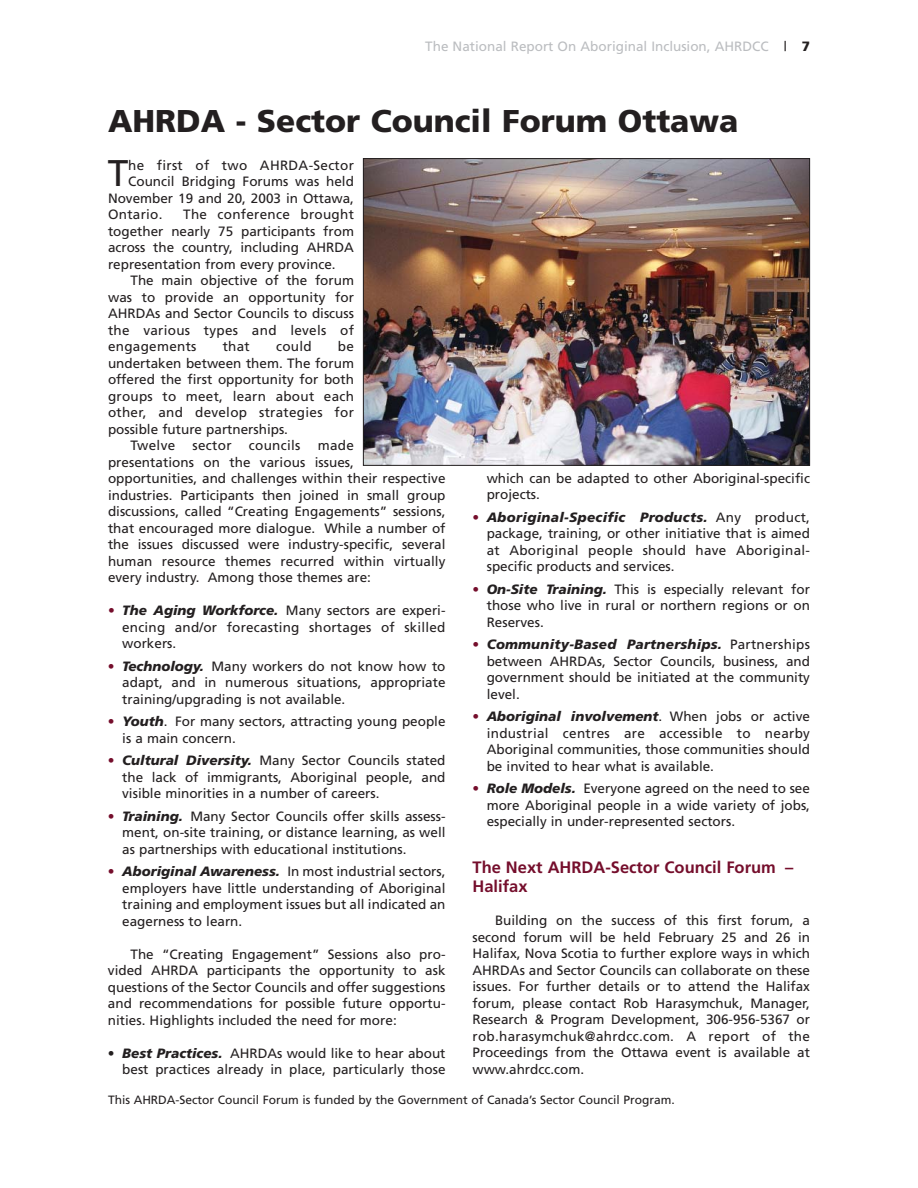
<style>
.page{position:relative;width:918px;height:1188px;background:#fff}
.page>*{position:absolute;margin:0;border:0;box-sizing:border-box;transform-origin:0 0}
.t1{font:37.2px "Frutiger";color:#231f20}
.t2{font:900 31.5px "Frutiger";color:#231f20}
.t3{font:700 16.5px/19.5px "Frutiger";color:#750e2c}
.t4{font:13.5px/16.5px "Frutiger";color:#231f20;text-align:justify}
.t5{font:13.5px "Frutiger";letter-spacing:.02em;color:#231f20}
.t6{font:13.5px "Frutiger";color:#bbbdc0}
.t7{font:12px "Frutiger";color:#231f20}
.s1{color:#231f20}
.s2{font-weight:900;color:#231f20}
.s3{color:#750e2c}
.s4{font-weight:900;font-style:italic}
</style>
<div class="page">
<img style="left:365px;top:160px;width:443px;height:304px">
<div style="left:363px;top:158px;width:447px;height:308px;border:1px solid #231f20"></div>
<p class="t6" style="left:425px;top:41px;width:386px">The National Report On Aboriginal Inclusion, AHRDCC <span class="s1">|</span> <span class="s2">7</span></p>
<h2 class="t2" style="left:108px;top:108px;width:632px">AHRDA - Sector Council Forum Ottawa</h2>
<h1 class="t1" style="left:108px;top:158px;width:22px">T</h1>
<p class="t5" style="left:128px;top:159px;width:227px">he first of two AHRDA-Sector</p>
<p class="t4" style="left:128px;top:174px;width:227px">Council Bridging Forums was held</p>
<p class="t4" style="left:108px;top:191px;width:248px">November 19 and 20, 2003 in Ottawa,</p>
<p class="t5" style="left:108px;top:209px;width:56px">Ontario.</p>
<p class="t4" style="left:108px;top:207px;width:248px;text-indent:75px">The conference brought together nearly 75 participants from across the country, including AHRDA representation from every province.</p>
<p class="t4" style="left:108px;top:273px;width:248px;text-indent:23px">The main objective of the forum was to provide an opportunity for AHRDAs and Sector Councils to discuss the various types and levels of engagements</p>
<p class="t4" style="left:223px;top:339px;width:29px">that</p>
<p class="t4" style="left:276px;top:339px;width:37px">could</p>
<p class="t4" style="left:338px;top:339px;width:18px">be</p>
<p class="t4" style="left:108px;top:356px;width:248px">undertaken between them. The forum</p>
<p class="t4" style="left:108px;top:372px;width:248px">offered the first opportunity for both</p>
<p class="t5" style="left:108px;top:390px;width:248px">groups to meet, learn about each</p>
<p class="t5" style="left:108px;top:407px;width:248px">other, and develop strategies for</p>
<p class="t4" style="left:108px;top:422px;width:182px">possible future partnerships.</p>
<p class="t4" style="left:131px;top:438px;width:46px">Twelve</p>
<p class="t4" style="left:193px;top:438px;width:40px">sector</p>
<p class="t5" style="left:249px;top:440px;width:53px">councils</p>
<p class="t4" style="left:108px;top:438px;width:339px;text-align:left;text-indent:210px">made<br>presentations on the various issues, opportunities, and challenges within their respective industries. Participants then joined in small group discussions, called “Creating Engagements” sessions, that encouraged more dialogue. While a number of the issues discussed were industry-specific, several human resource themes recurred within virtually every industry. Among those themes are:</p>
<p class="t4" style="left:122px;top:603px;width:325px;text-indent:-14px"><span class="s3">•</span> <span class="s4">The Aging Workforce.</span> Many sectors are experi&shy;encing and/or forecasting shortages of skilled workers.</p>
<p class="t4" style="left:122px;top:659px;width:325px;text-indent:-14px"><span class="s3">•</span> <span class="s4">Technology.</span> Many workers do not know how to adapt, and in numerous situations, appropriate training/upgrading is not available.</p>
<p class="t4" style="left:122px;top:714px;width:325px;text-indent:-14px"><span class="s3">•</span> <span class="s4">Youth</span>. For many sectors, attracting young people is a main concern.</p>
<p class="t4" style="left:122px;top:753px;width:325px;text-indent:-14px"><span class="s3">•</span> <span class="s4">Cultural Diversity.</span> Many Sector Councils stated the lack of immigrants, Aboriginal people, and visible minorities in a number of careers.</p>
<p class="t4" style="left:122px;top:809px;width:325px;text-indent:-14px"><span class="s3">•</span> <span class="s4">Training.</span> Many Sector Councils offer skills assess&shy;ment, on-site training, or distance learning, as well as partnerships with educational institutions.</p>
<p class="t4" style="left:122px;top:864px;width:325px;text-indent:-14px"><span class="s3">•</span> <span class="s4">Aboriginal Awareness.</span> In most industrial sectors, employers have little understanding of Aboriginal training and employment issues but all indicated an eagerness to learn.</p>
<p class="t4" style="left:108px;top:947px;width:339px;text-indent:23px">The “Creating Engagement” Sessions also pro&shy;vided AHRDA participants the opportunity to ask questions of the Sector Councils and offer suggestions and recommendations for possible future opportu&shy;nities. Highlights included the need for more:</p>
<p class="t4" style="left:108px;top:1046px;width:339px;text-align:right">• <span class="s4">Best Practices.</span> AHRDAs would like to hear about best practices already in place, particularly those</p>
<p class="t4" style="left:487px;top:471px;width:325px">which can be adapted to other Aboriginal-specific projects.</p>
<p class="t4" style="left:487px;top:510px;width:325px;text-indent:-14px"><span class="s3">•</span> <span class="s4">Aboriginal-Specific Products.</span> Any product, package, training, or other initiative that is aimed at Aboriginal people should have Aboriginal&shy;specific products and services.</p>
<p class="t4" style="left:487px;top:582px;width:325px;text-indent:-14px"><span class="s3">•</span> <span class="s4">On-Site Training.</span> This is especially relevant for those who live in rural or northern regions or on Reserves.</p>
<p class="t4" style="left:487px;top:637px;width:325px;text-indent:-14px"><span class="s3">•</span> <span class="s4">Community-Based Partnerships.</span> Partnerships between AHRDAs, Sector Councils, business, and government should be initiated at the community level.</p>
<p class="t4" style="left:487px;top:709px;width:325px;text-indent:-14px"><span class="s3">•</span> <span class="s4">Aboriginal involvement</span>. When jobs or active industrial centres are accessible to nearby Aboriginal communities, those communities should be invited to hear what is available.</p>
<p class="t4" style="left:487px;top:781px;width:325px;text-indent:-14px"><span class="s3">•</span> <span class="s4">Role Models.</span> Everyone agreed on the need to see more Aboriginal people in a wide variety of jobs, especially in under-represented sectors.</p>
<p class="t3" style="left:472px;top:858px;width:322px">The Next AHRDA-Sector Council Forum –<br>Halifax</p>
<p class="t4" style="left:472px;top:913px;width:339px;text-indent:23px">Building on the success of this first forum, a second forum will be held February 25 and 26 in Halifax, Nova Scotia to further explore ways in which AHRDAs and Sector Councils can collaborate on these issues. For further details or to attend the Halifax forum, please contact Rob Harasymchuk, Manager, Research &amp; Program Development, 306-956-5367 or rob.harasymchuk@ahrdcc.com. A report of the Proceedings from the Ottawa event is available at www.ahrdcc.com.</p>
<p class="t7" style="left:108px;top:1095px;width:568px">This AHRDA-Sector Council Forum is funded by the Government of Canada’s Sector Council Program.</p>
</div>
